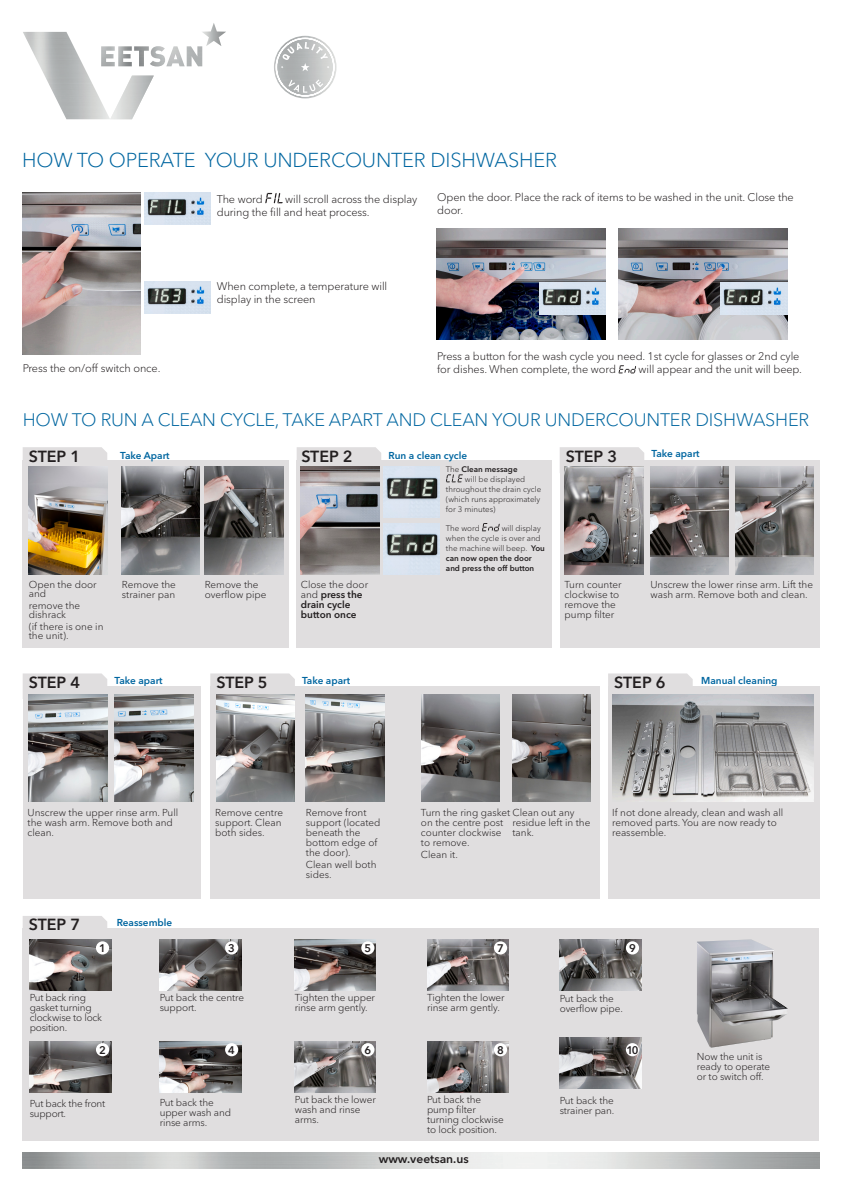
<style>
.page{position:relative;width:842px;height:1191px;background:#fff}
.page>*{position:absolute;margin:0;border:0;box-sizing:border-box;transform-origin:0 0}
.t1{font:300 20px "Avenir Next W1 G";letter-spacing:-.01em;color:#0066a0}
.t2{font:300 18px "Avenir Next W1 G";letter-spacing:-.01em;color:#0066a0}
.t3{font:600 16px "Avenir Next W1 G";color:#231f20}
.t4{font:600 12px "Avenir Next W1 G";color:#231f20}
.t5{font:300 11px/13px "Avenir Next W1 G";letter-spacing:-.01em;color:#231f20}
.t6{font:600 11px "Avenir Next W1 G";color:#231f20}
.t7{font:300 10px/10px "Avenir Next W1 G";color:#231f20}
.t8{font:600 10px "Avenir Next W1 G";color:#0066a0}
.t9{font:300 10px/10px "Avenir Next W1 G";letter-spacing:-.02em;color:#231f20}
.t10{font:600 10px/10px "Avenir Next W1 G";color:#231f20}
.t11{font:300 8px/10px "Avenir Next W1 G";color:#231f20}
.t12{font:600 8px "Avenir Next W1 G";color:#231f20}
.s1{font-weight:300}
.s2{font-weight:600}
</style>
<div class="page">
<svg style="left:23px;top:673px;width:84px;height:13px"></svg>
<svg style="left:210px;top:673px;width:85px;height:13px"></svg>
<svg style="left:608px;top:673px;width:85px;height:13px"></svg>
<svg style="left:23px;top:916px;width:84px;height:12px"></svg>
<img style="left:23px;top:193px;width:118px;height:162px">
<img style="left:437px;top:229px;width:169px;height:111px">
<img style="left:618px;top:229px;width:169px;height:111px">
<img style="left:144px;top:193px;width:66px;height:32px">
<img style="left:144px;top:281px;width:66px;height:32px">
<img style="left:721px;top:282px;width:66px;height:32px">
<img style="left:539px;top:282px;width:67px;height:32px">
<svg style="left:618px;top:365px;width:18px;height:8px"></svg>
<svg style="left:265px;top:193px;width:18px;height:10px"></svg>
<svg style="left:23px;top:447px;width:84px;height:13px"></svg>
<svg style="left:297px;top:447px;width:84px;height:13px"></svg>
<svg style="left:560px;top:447px;width:84px;height:13px"></svg>
<div style="left:23px;top:460px;width:266px;height:188px;background:#e0dedf"></div>
<img style="left:29px;top:466px;width:78px;height:108px">
<img style="left:121px;top:466px;width:78px;height:108px">
<img style="left:205px;top:466px;width:78px;height:108px">
<div style="left:297px;top:460px;width:255px;height:188px;background:#e0dedf"></div>
<div style="left:560px;top:460px;width:260px;height:188px;background:#e0dedf"></div>
<img style="left:301px;top:466px;width:78px;height:108px">
<img style="left:565px;top:466px;width:78px;height:108px">
<img style="left:650px;top:466px;width:79px;height:108px">
<img style="left:735px;top:466px;width:79px;height:108px">
<img style="left:383px;top:466px;width:56px;height:51px">
<img style="left:383px;top:523px;width:56px;height:51px">
<svg style="left:482px;top:523px;width:18px;height:8px"></svg>
<svg style="left:446px;top:474px;width:17px;height:8px"></svg>
<div style="left:23px;top:686px;width:177px;height:213px;background:#e0dedf"></div>
<div style="left:210px;top:686px;width:390px;height:213px;background:#e0dedf"></div>
<div style="left:608px;top:686px;width:211px;height:213px;background:#e0dedf"></div>
<img style="left:29px;top:694px;width:78px;height:107px">
<img style="left:216px;top:694px;width:79px;height:107px">
<img style="left:115px;top:694px;width:78px;height:107px">
<img style="left:306px;top:694px;width:78px;height:107px">
<img style="left:421px;top:694px;width:78px;height:107px">
<img style="left:512px;top:694px;width:79px;height:107px">
<img style="left:612px;top:694px;width:202px;height:107px">
<div style="left:23px;top:928px;width:796px;height:27px;background:#e0dedf"></div>
<div style="left:23px;top:933px;width:796px;height:207px;background:#e0dedf"></div>
<img style="left:30px;top:940px;width:81px;height:51px">
<img style="left:30px;top:1041px;width:81px;height:51px">
<img style="left:294px;top:940px;width:82px;height:51px">
<img style="left:294px;top:1041px;width:82px;height:51px">
<img style="left:560px;top:940px;width:81px;height:51px">
<img style="left:560px;top:1038px;width:81px;height:51px">
<img style="left:697px;top:939px;width:91px;height:108px">
<img style="left:160px;top:940px;width:81px;height:51px">
<img style="left:160px;top:1041px;width:81px;height:51px">
<img style="left:427px;top:940px;width:81px;height:51px">
<img style="left:427px;top:1041px;width:81px;height:51px">
<img style="left:274px;top:36px;width:63px;height:62px;border-radius:31px">
<svg style="left:276px;top:38px;width:58px;height:58px"></svg>
<img style="left:110px;top:46px;width:92px;height:20px">
<img style="left:23px;top:32px;width:87px;height:87px">
<img style="left:110px;top:76px;width:44px;height:43px">
<img style="left:202px;top:23px;width:24px;height:23px">
<div style="left:96px;top:941px;width:13px;height:13px;background:#fff;border-radius:50%"></div>
<div style="left:225px;top:941px;width:13px;height:13px;background:#fff;border-radius:50%"></div>
<div style="left:361px;top:941px;width:13px;height:13px;background:#fff;border-radius:50%"></div>
<div style="left:494px;top:941px;width:13px;height:13px;background:#fff;border-radius:50%"></div>
<div style="left:626px;top:941px;width:13px;height:13px;background:#fff;border-radius:50%"></div>
<div style="left:96px;top:1043px;width:13px;height:13px;background:#fff;border-radius:50%"></div>
<div style="left:225px;top:1043px;width:13px;height:13px;background:#fff;border-radius:50%"></div>
<div style="left:361px;top:1043px;width:13px;height:13px;background:#fff;border-radius:50%"></div>
<div style="left:494px;top:1043px;width:13px;height:13px;background:#fff;border-radius:50%"></div>
<div style="left:626px;top:1043px;width:13px;height:13px;background:#fff;border-radius:50%"></div>
<p class="t1" style="left:22px;top:148px;width:536px">HOW TO OPERATE YOUR UNDERCOUNTER DISHWASHER</p>
<p class="t5" style="left:23px;top:362px;width:139px">Press the on/off switch once.</p>
<p class="t5" style="left:217px;top:193px;width:47px">The word</p>
<p class="t5" style="left:217px;top:193px;width:202px;text-indent:68px">will scroll across the display during the fill and heat process.</p>
<p class="t5" style="left:437px;top:191px;width:358px">Open the door. Place the rack of items to be washed in the unit. Close the door.</p>
<p class="t5" style="left:217px;top:279px;width:172px">When complete, a temperature will display in the screen</p>
<p class="t5" style="left:437px;top:350px;width:364px">Press a button for the wash cycle you need. 1st cycle for glasses or 2nd cyle for dishes. When complete, the word</p>
<p class="t5" style="left:639px;top:363px;width:165px">will appear and the unit will beep.</p>
<p class="t2" style="left:23px;top:408px;width:788px">HOW TO RUN A CLEAN CYCLE, TAKE APART AND CLEAN YOUR UNDERCOUNTER DISHWASHER</p>
<p class="t3" style="left:29px;top:446px;width:53px">STEP 1</p>
<p class="t8" style="left:120px;top:449px;width:51px">Take Apart</p>
<p class="t3" style="left:301px;top:446px;width:53px">STEP 2</p>
<p class="t3" style="left:566px;top:446px;width:53px">STEP 3</p>
<p class="t8" style="left:389px;top:449px;width:80px">Run a clean cycle</p>
<p class="t8" style="left:652px;top:447px;width:49px">Take apart</p>
<p class="t12" style="left:446px;top:465px;width:73px"><span class="s1">The</span> Clean message</p>
<p class="t11" style="left:465px;top:474px;width:62px">will be displayed</p>
<p class="t11" style="left:446px;top:484px;width:97px">throughout the drain cycle</p>
<p class="t11" style="left:446px;top:494px;width:96px">(which runs approximately</p>
<p class="t11" style="left:446px;top:504px;width:51px">for 3 minutes)</p>
<p class="t11" style="left:446px;top:523px;width:101px;text-indent:56px">will display when the cycle is over and the machine will beep. <span class="s2">You can now open the door and press the off button</span></p>
<p class="t11" style="left:446px;top:523px;width:35px">The word</p>
<p class="t7" style="left:29px;top:580px;width:69px;line-height:9px">Open the door and</p>
<p class="t7" style="left:29px;top:601px;width:53px;line-height:9px">remove the dishrack</p>
<p class="t7" style="left:29px;top:621px;width:76px;line-height:9px">(if there is one in the unit).</p>
<p class="t7" style="left:122px;top:579px;width:55px">Remove the strainer pan</p>
<p class="t7" style="left:205px;top:579px;width:63px">Remove the overflow pipe</p>
<p class="t10" style="left:301px;top:579px;width:69px"><span class="s1">Close the door and</span> press the drain cycle button once</p>
<p class="t7" style="left:565px;top:579px;width:59px">Turn counter clockwise to remove the pump filter</p>
<p class="t7" style="left:650px;top:579px;width:164px">Unscrew the lower rinse arm. Lift the wash arm. Remove both and clean.</p>
<p class="t8" style="left:115px;top:674px;width:49px">Take apart</p>
<p class="t8" style="left:302px;top:674px;width:49px">Take apart</p>
<p class="t8" style="left:701px;top:674px;width:78px">Manual cleaning</p>
<p class="t3" style="left:29px;top:672px;width:53px">STEP 4</p>
<p class="t3" style="left:216px;top:672px;width:53px">STEP 5</p>
<p class="t3" style="left:614px;top:672px;width:53px">STEP 6</p>
<p class="t7" style="left:28px;top:807px;width:152px">Unscrew the upper rinse arm. Pull the wash arm. Remove both and clean.</p>
<p class="t7" style="left:215px;top:807px;width:69px">Remove centre support. Clean both sides.</p>
<p class="t7" style="left:306px;top:807px;width:76px">Remove front support (located beneath the bottom edge of the door).</p>
<p class="t7" style="left:306px;top:860px;width:72px">Clean well both sides.</p>
<p class="t3" style="left:29px;top:915px;width:53px">STEP 7</p>
<p class="t8" style="left:117px;top:916px;width:57px">Reassemble</p>
<p class="t7" style="left:512px;top:817px;width:79px">residue left in the tank.</p>
<p class="t7" style="left:612px;top:807px;width:173px">If not done already, clean and wash all removed parts. You are now ready to reassemble.</p>
<p class="t7" style="left:421px;top:807px;width:155px">Turn the ring gasket Clean out any on the centre post<br>counter clockwise<br>to remove.</p>
<p class="t7" style="left:421px;top:850px;width:38px">Clean it.</p>
<p class="t6" style="left:99px;top:941px;width:8px">1</p>
<p class="t6" style="left:228px;top:941px;width:8px">3</p>
<p class="t6" style="left:364px;top:941px;width:8px">5</p>
<p class="t6" style="left:497px;top:941px;width:8px">7</p>
<p class="t6" style="left:629px;top:941px;width:8px">9</p>
<p class="t9" style="left:30px;top:993px;width:74px">Put back ring gasket turning clockwise to lock position.</p>
<p class="t7" style="left:160px;top:993px;width:86px">Put back the centre support.</p>
<p class="t7" style="left:295px;top:993px;width:82px">Tighten the upper rinse arm gently.</p>
<p class="t7" style="left:427px;top:993px;width:79px">Tighten the lower rinse arm gently.</p>
<p class="t7" style="left:560px;top:993px;width:65px">Put back the overflow pipe.</p>
<p class="t6" style="left:99px;top:1043px;width:8px">2</p>
<p class="t6" style="left:228px;top:1043px;width:8px">4</p>
<p class="t6" style="left:364px;top:1043px;width:8px">6</p>
<p class="t6" style="left:497px;top:1043px;width:8px">8</p>
<p class="t6" style="left:626px;top:1043px;width:13px">10</p>
<p class="t9" style="left:30px;top:1098px;width:77px">Put back the front support.</p>
<p class="t7" style="left:160px;top:1097px;width:73px">Put back the upper wash and rinse arms.</p>
<p class="t7" style="left:295px;top:1094px;width:82px">Put back the lower wash and rinse arms.</p>
<p class="t7" style="left:427px;top:1094px;width:78px">Put back the pump filter turning clockwise to lock position.</p>
<p class="t7" style="left:560px;top:1095px;width:56px">Put back the strainer pan.</p>
<p class="t4" style="left:379px;top:1151px;width:91px">www.veetsan.us</p>
<p class="t7" style="left:697px;top:1051px;width:75px">Now the unit is ready to operate or to switch off.</p>
</div>
